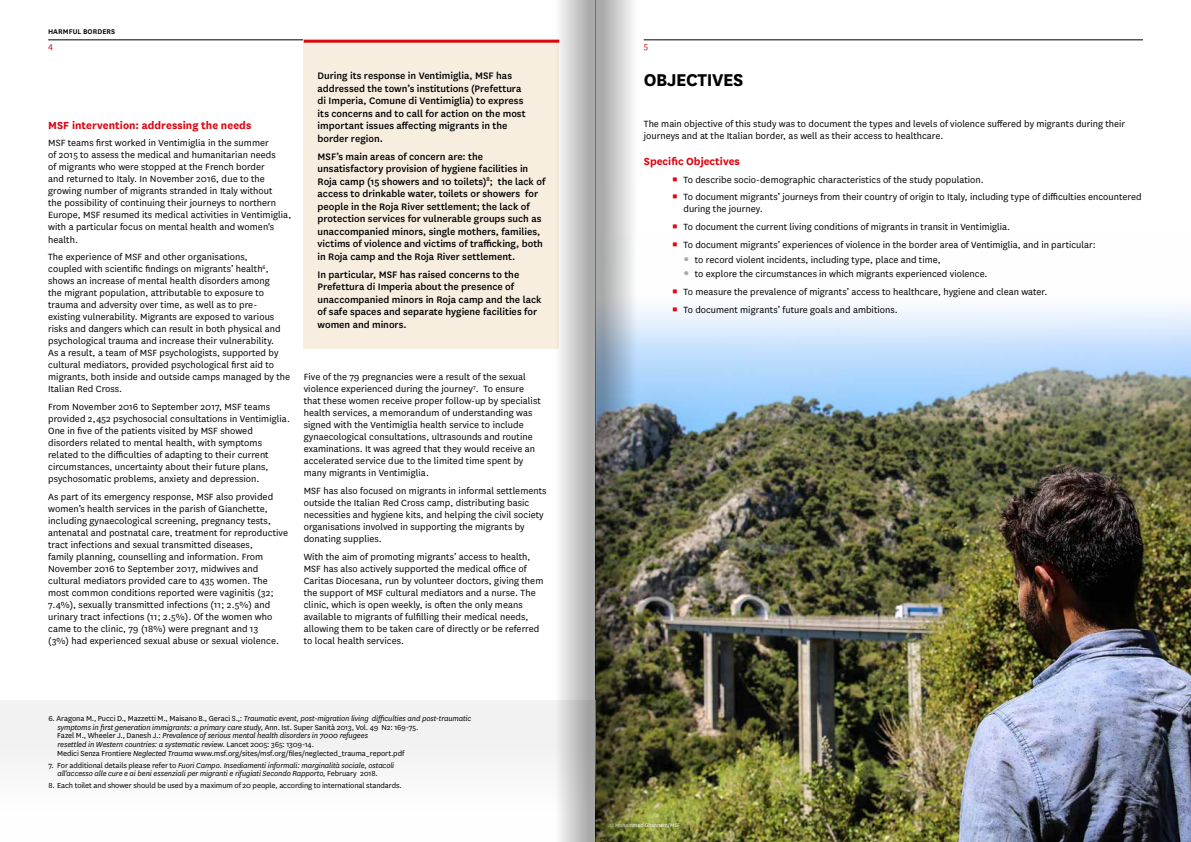
<style>
.page{position:relative;width:1191px;height:842px;background:#fff}
.page>*{position:absolute;margin:0;border:0;box-sizing:border-box;transform-origin:0 0}
.t1{font:700 20px "Medecins Sans";letter-spacing:-.02em;color:#000}
.t2{font:700 12px "Medecins Sans";color:#db0812}
.t3{font:500 11px/12.5px "Medecins Sans";color:#000}
.t4{font:10.5px/12px "Medecins Sans";letter-spacing:.005em;color:#000}
.t5{font:10px "Medecins Sans";color:#db0812}
.t6{font:italic 8.5px/8.8px "Medecins Sans";letter-spacing:-.015em;color:#000}
.t7{font:8.5px "Medecins Sans";letter-spacing:-.01em;color:#000}
.t8{font:600 8px "Medecins Sans";letter-spacing:.01em;color:#000}
.t9{font:6px "Medecins Sans";color:#fff}
.s1{font-style:normal}
.s2{font-weight:700;font-size:12px;color:#db0812}
</style>
<div class="page">
<hr style="left:643px;top:40px;width:500px;height:1px;background:#000">
<hr style="left:48px;top:40px;width:499px;height:1px;background:#000">
<img style="left:638px;top:354px;width:553px;height:488px">
<div style="left:0;top:700px;width:595px;height:142px;background:#f2f2f2"></div>
<div style="left:303px;top:40px;width:255px;height:309px;background:#f7eee0"></div>
<hr style="left:304px;top:40px;width:255px;height:3px;background:#db0812">
<svg style="left:638px;top:306px;width:553px;height:48px"></svg>
<svg style="left:553px;top:0;width:42px;height:842px"></svg>
<img style="left:595px;top:0;width:43px;height:842px">
<p class="t8" style="left:48px;top:26px;width:69px">HARMFUL BORDERS</p>
<p class="t5" style="left:48px;top:39px;width:6px">4</p>
<p class="t5" style="left:643px;top:39px;width:6px">5</p>
<p class="t2" style="left:48px;top:117px;width:205px">MSF intervention: addressing the needs</p>
<p class="t4" style="left:48px;top:137px;width:245px">MSF teams first worked in Ventimiglia in the summer<br>of 2015 to assess the medical and humanitarian needs<br>of migrants who were stopped at the French border<br>and returned to Italy. In November 2016, due to the growing number of migrants stranded in Italy without<br>the possibility of continuing their journeys to northern Europe, MSF resumed its medical activities in Ventimiglia, with a particular focus on mental health and women's health.</p>
<p class="t4" style="left:48px;top:250px;width:243px">The experience of MSF and other organisations,<br>coupled with scientific findings on migrants’ health<sup>6</sup>, shows an increase of mental health disorders among<br>the migrant population, attributable to exposure to trauma and adversity over time, as well as to pre&shy;existing vulnerability. Migrants are exposed to various risks and dangers which can result in both physical and psychological trauma and increase their vulnerability.<br>As a result, a team of MSF psychologists, supported by cultural mediators, provided psychological first aid to migrants, both inside and outside camps managed by the Italian Red Cross.</p>
<p class="t4" style="left:48px;top:400px;width:243px">From November 2016 to September 2017, MSF teams provided 2,452 psychosocial consultations in Ventimiglia.<br>One in five of the patients visited by MSF showed disorders related to mental health, with symptoms related to the difficulties of adapting to their current circumstances, uncertainty about their future plans, psychosomatic problems, anxiety and depression.</p>
<p class="t4" style="left:48px;top:490px;width:241px">As part of its emergency response, MSF also provided women’s health services in the parish of Gianchette, including gynaecological screening, pregnancy tests, antenatal and postnatal care, treatment for reproductive tract infections and sexual transmitted diseases,<br>family planning, counselling and information. From November 2016 to September 2017, midwives and cultural mediators provided care to 435 women. The most common conditions reported were vaginitis (32; 7.4%), sexually transmitted infections (11; 2.5%) and urinary tract infections (11; 2.5%). Of the women who came to the clinic, 79 (18%) were pregnant and 13<br>(3%) had experienced sexual abuse or sexual violence.</p>
<p class="t3" style="left:317px;top:69px;width:210px">During its response in Ventimiglia, MSF has addressed the town’s institutions (Prefettura di Imperia, Comune di Ventimiglia) to express its concerns and to call for action on the most important issues affecting migrants in the border region.</p>
<p class="t3" style="left:317px;top:149px;width:229px">MSF’s main areas of concern are: the unsatisfactory provision of hygiene facilities in Roja camp (15 showers and 10 toilets)<sup>8</sup>; the lack of access to drinkable water, toilets or showers for people in the Roja River settlement; the lack of protection services for vulnerable groups such as unaccompanied minors, single mothers, families, victims of violence and victims of trafficking, both in Roja camp and the Roja River settlement.</p>
<p class="t3" style="left:317px;top:268px;width:225px">In particular, MSF has raised concerns to the Prefettura di Imperia about the presence of unaccompanied minors in Roja camp and the lack of safe spaces and separate hygiene facilities for women and minors.</p>
<p class="t4" style="left:304px;top:371px;width:238px">Five of the 79 pregnancies were a result of the sexual violence experienced during the journey<sup>7</sup>. To ensure that these women receive proper follow-up by specialist health services, a memorandum of understanding was signed with the Ventimiglia health service to include gynaecological consultations, ultrasounds and routine examinations. It was agreed that they would receive an accelerated service due to the limited time spent by many migrants in Ventimiglia.</p>
<p class="t4" style="left:304px;top:484px;width:244px">MSF has also focused on migrants in informal settlements outside the Italian Red Cross camp, distributing basic necessities and hygiene kits, and helping the civil society organisations involved in supporting the migrants by donating supplies.</p>
<p class="t4" style="left:304px;top:550px;width:241px">With the aim of promoting migrants’ access to health, MSF has also actively supported the medical office of Caritas Diocesana, run by volunteer doctors, giving them the support of MSF cultural mediators and a nurse. The clinic, which is open weekly, is often the only means available to migrants of fulfilling their medical needs, allowing them to be taken care of directly or be referred to local health services.</p>
<p class="t6" style="left:57px;top:713px;width:415px;text-indent:-9px"><span class="s1">6. Aragona M., Pucci D., Mazzetti M., Maisano B., Geraci S.,:</span> Traumatic event, post-migration living difficulties and post-traumatic symptoms in first generation immigrants: a primary care study<span class="s1">, Ann. Ist. Super Sanità 2013, Vol. 49 N2: 169-75.<br>Fazel M., Wheeler J., Danesh J.:</span> Prevalence of serious mental health disorders in 7000 refugees<br>resettled in Western countries: a systematic review<span class="s1">. Lancet 2005: 365: 1309-14.<br>Medici Senza Frontiere</span> Neglected Trauma <span class="s1">www.msf.org/sites/msf.org/files/neglected_trauma_report.pdf</span></p>
<p class="t6" style="left:57px;top:760px;width:338px;text-indent:-9px"><span class="s1">7. For additional details please refer to</span> Fuori Campo. Insediamenti informali: marginalità sociale, ostacoli all'accesso alle cure e ai beni essenziali per migranti e rifugiati Secondo Rapporto, <span class="s1">February 2018.</span></p>
<p class="t7" style="left:49px;top:780px;width:355px">8. Each toilet and shower should be used by a maximum of 20 people, according to international standards.</p>
<h1 class="t1" style="left:643px;top:66px;width:101px">OBJECTIVES</h1>
<p class="t4" style="left:644px;top:117px;width:483px">The main objective of this study was to document the types and levels of violence suffered by migrants during their journeys and at the Italian border, as well as their access to healthcare.</p>
<p class="t2" style="left:644px;top:153px;width:98px">Specific Objectives</p>
<p class="t4" style="left:672px;top:173px;width:313px"><span class="s2">▪</span> To describe socio-demographic characteristics of the study population.</p>
<p class="t4" style="left:683px;top:191px;width:459px;text-indent:-11px"><span class="s2">▪</span> To document migrants’ journeys from their country of origin to Italy, including type of difficulties encountered during the journey.</p>
<p class="t4" style="left:672px;top:220px;width:339px"><span class="s2">▪</span> To document the current living conditions of migrants in transit in Ventimiglia.</p>
<p class="t4" style="left:695px;top:237px;width:402px;line-height:14.8px;text-indent:-23px"><span class="s2">▪</span> To document migrants’ experiences of violence in the border area of Ventimiglia, and in particular: to record violent incidents, including type, place and time,<br>to explore the circumstances in which migrants experienced violence.</p>
<p class="t4" style="left:672px;top:285px;width:377px"><span class="s2">▪</span> To measure the prevalence of migrants’ access to healthcare, hygiene and clean water.</p>
<p class="t4" style="left:672px;top:303px;width:227px"><span class="s2">▪</span> To document migrants’ future goals and ambitions.</p>
<p class="t9" style="left:609px;top:821px;width:72px">© Mohammad Ghannam/MSF</p>
</div>
